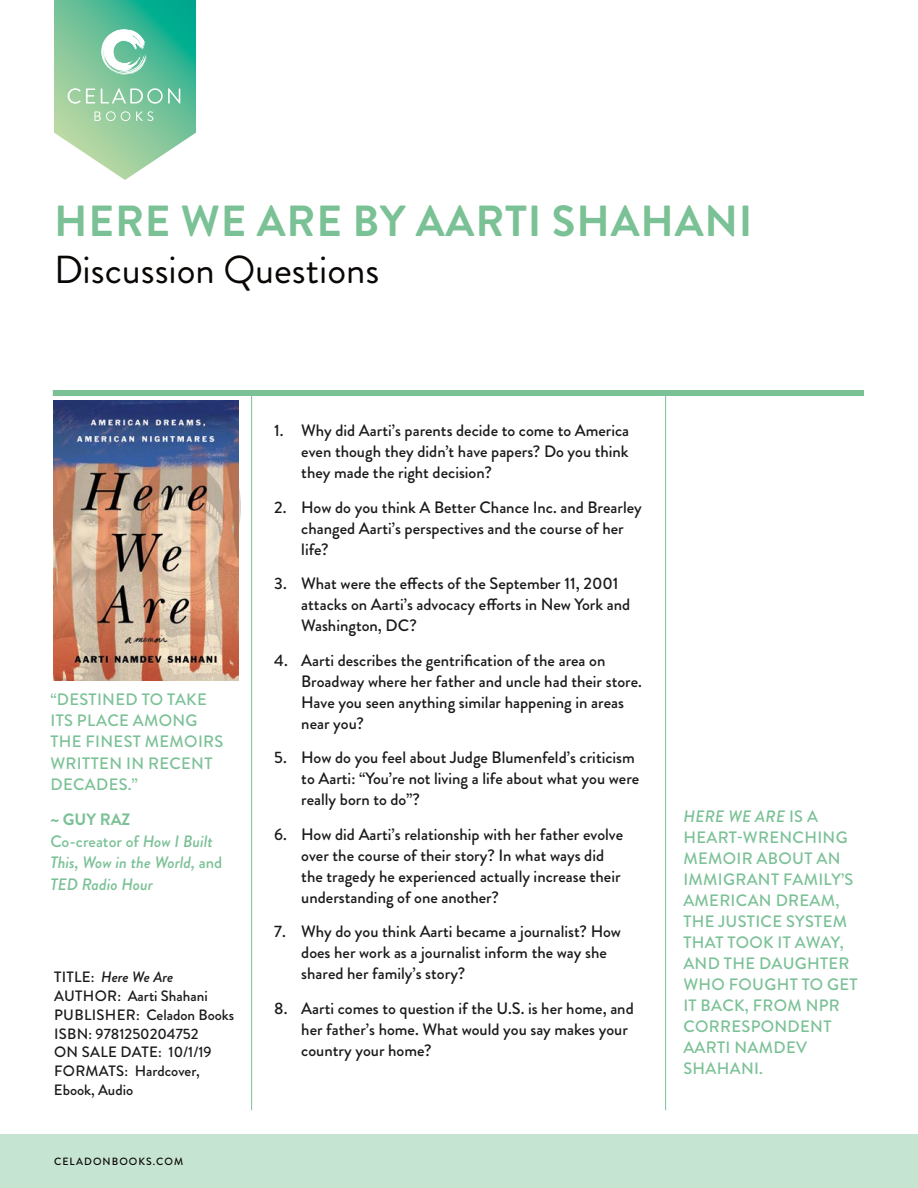
<style>
.page{position:relative;width:918px;height:1188px;background:#fff}
.page>*{position:absolute;margin:0;border:0;box-sizing:border-box;transform-origin:0 0}
.t1{font:700 43.5px "Brandon Grotesque";letter-spacing:.02em;color:#7bc196}
.t2{font:39px "Brandon Grotesque";color:#090604}
.t3{font:500 16.5px/21px "Brandon Grotesque";color:#1c1b1a}
.t4{font:500 16.5px/21px "Brandon Grotesque";letter-spacing:.02em;color:#7bc196}
.t5{font:italic 500 16.5px/21.5px "Brandon Grotesque";color:#7bc196}
.t6{font:500 15px/18.8px "Brandon Grotesque";color:#1c1b1a}
.t7{font:500 10.5px "Brandon Grotesque";letter-spacing:.1em;color:#090604}
.s1{font-weight:700;font-style:normal}
.s2{font-style:normal}
.s3{font-style:italic}
</style>
<div class="page">
<svg style="left:54px;top:0;width:142px;height:180px"></svg>
<div style="left:53px;top:390px;width:811px;height:6px;background:#7bc196"></div>
<div style="left:0;top:1134px;width:918px;height:54px;background:#c6e4d2"></div>
<hr style="left:251px;top:393px;width:1px;height:717px;background:#7bc196">
<hr style="left:665px;top:393px;width:1px;height:717px;background:#7bc196">
<img style="left:54px;top:401px;width:184px;height:280px">
<h1 class="t1" style="left:54px;top:191px;width:700px">HERE WE ARE BY AARTI SHAHANI</h1>
<h2 class="t2" style="left:54px;top:243px;width:327px">Discussion Questions</h2>
<p class="t4" style="left:50px;top:688px;width:175px;line-height:21.5px">“DESTINED TO TAKE<br>ITS PLACE AMONG<br>THE FINEST MEMOIRS<br>WRITTEN IN RECENT<br>DECADES.”</p>
<p class="t5" style="left:50px;top:809px;width:173px"><span class="s1">~ GUY RAZ<br></span><span class="s2">Co-creator of</span> How I Built<br>This, Wow in the World, <span class="s2">and<br></span>TED Radio Hour</p>
<p class="t6" style="left:54px;top:968px;width:182px">TITLE: <span class="s3">Here We Are<br></span>AUTHOR: Aarti Shahani<br>PUBLISHER: Celadon Books<br>ISBN: 9781250204752<br>ON SALE DATE: 10/1/19<br>FORMATS: Hardcover,<br>Ebook, Audio</p>
<p class="t7" style="left:54px;top:1154px;width:131px">CELADONBOOKS.COM</p>
<p class="t3" style="left:301px;top:420px;width:329px;text-align:justify;text-indent:-27px">1. Why did Aarti’s parents decide to come to America even though they didn’t have papers? Do you think they made the right decision?</p>
<p class="t3" style="left:301px;top:497px;width:342px;text-indent:-27px">2. How do you think A Better Chance Inc. and Brearley changed Aarti’s perspectives and the course of her life?</p>
<p class="t3" style="left:301px;top:573px;width:331px;text-indent:-27px">3. What were the effects of the September 11, 2001 attacks on Aarti’s advocacy efforts in New York and<br>Washington, DC?</p>
<p class="t3" style="left:301px;top:650px;width:342px;text-indent:-27px">4. Aarti describes the gentrification of the area on Broadway where her father and uncle had their store.<br>Have you seen anything similar happening in areas near you?</p>
<p class="t3" style="left:301px;top:747px;width:340px;text-indent:-27px">5. How do you feel about Judge Blumenfeld’s criticism to Aarti: “You’re not living a life about what you were really born to do”?</p>
<p class="t3" style="left:301px;top:824px;width:323px;text-indent:-27px">6. How did Aarti’s relationship with her father evolve over the course of their story? In what ways did the tragedy he experienced actually increase their understanding of one another?</p>
<p class="t3" style="left:301px;top:921px;width:321px;text-indent:-27px">7. Why do you think Aarti became a journalist? How does her work as a journalist inform the way she shared her family’s story?</p>
<p class="t3" style="left:301px;top:998px;width:334px;text-indent:-27px">8. Aarti comes to question if the U.S. is her home, and her father’s home. What would you say makes your country your home?</p>
<p class="t4" style="left:683px;top:806px;width:176px"><span class="s3">HERE WE ARE</span> IS A<br>HEART-WRENCHING<br>MEMOIR ABOUT AN<br>IMMIGRANT FAMILY’S<br>AMERICAN DREAM,<br>THE JUSTICE SYSTEM<br>THAT TOOK IT AWAY,<br>AND THE DAUGHTER<br>WHO FOUGHT TO GET<br>IT BACK, FROM NPR<br>CORRESPONDENT<br>AARTI NAMDEV<br>SHAHANI.</p>
</div>
